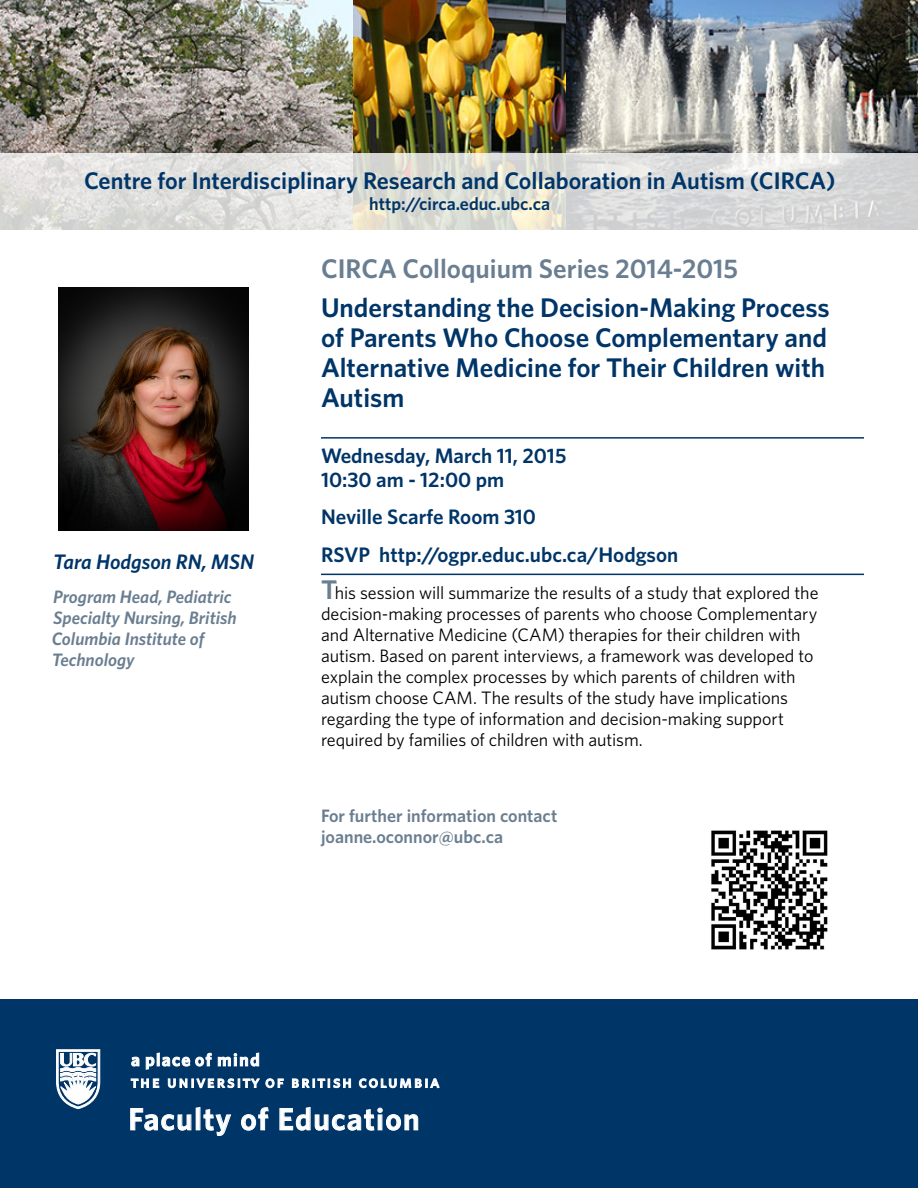
<style>
.page{position:relative;width:918px;height:1188px;background:#fff}
.page>*{position:absolute;margin:0;border:0;box-sizing:border-box;transform-origin:0 0}
.t1{font:600 31.05px "Whitney";letter-spacing:.045em;color:#fff}
.t2{font:600 27px/30px "Whitney";color:#003568}
.t3{font:600 27px "Whitney";color:#6a7e91}
.t4{font:600 24px "Whitney";color:#003568}
.t5{font:600 21px/24px "Whitney";color:#003568}
.t6{font:italic 600 21px "Whitney";color:#003568}
.t7{font:18px/21px "Whitney";letter-spacing:-.005em;color:#000}
.t8{font:italic 600 18px/21px "Whitney";color:#6a7e91}
.t9{font:600 18px/21px "Whitney";color:#6a7e91}
.t10{font:600 18px "Whitney";color:#003568}
.s1{font-weight:600;font-size:27px;color:#6a7e91}
</style>
<div class="page">
<hr style="left:321px;top:437px;width:543px;height:2px;background:#003568">
<hr style="left:321px;top:574px;width:543px;height:1px;background:#003568">
<div style="left:0;top:999px;width:918px;height:189px;background:#003568"></div>
<svg style="left:131px;top:1079px;width:28px;height:9px"></svg>
<svg style="left:168px;top:1079px;width:91px;height:9px"></svg>
<svg style="left:266px;top:1079px;width:17px;height:9px"></svg>
<svg style="left:292px;top:1079px;width:59px;height:9px"></svg>
<svg style="left:359px;top:1079px;width:80px;height:9px"></svg>
<svg style="left:57px;top:1050px;width:43px;height:59px"></svg>
<svg style="left:132px;top:1057px;width:7px;height:9px"></svg>
<svg style="left:146px;top:1052px;width:65px;height:17px"></svg>
<svg style="left:218px;top:1053px;width:41px;height:13px"></svg>
<svg style="left:131px;top:1107px;width:100px;height:29px"></svg>
<svg style="left:242px;top:1108px;width:26px;height:22px"></svg>
<svg style="left:280px;top:1107px;width:138px;height:23px"></svg>
<img style="left:352px;top:0;width:214px;height:153px">
<img style="left:566px;top:0;width:352px;height:153px">
<img style="left:0;top:0;width:352px;height:153px">
<svg style="left:0;top:153px;width:918px;height:76px;background:#dededa"></svg>
<img style="left:711px;top:830px;width:117px;height:120px">
<img style="left:59px;top:288px;width:189px;height:243px">
<h3 class="t4" style="left:84px;top:166px;width:753px">Centre for Interdisciplinary Research and Collaboration in Autism (CIRCA)</h3>
<p class="t10" style="left:369px;top:193px;width:182px">http://circa.educ.ubc.ca</p>
<p class="t6" style="left:53px;top:548px;width:202px">Tara Hodgson RN, MSN</p>
<p class="t8" style="left:52px;top:586px;width:186px">Program Head, Pediatric<br>Specialty Nursing, British<br>Columbia Institute of<br>Technology</p>
<h2 class="t3" style="left:321px;top:252px;width:419px">CIRCA Colloquium Series 2014-2015</h2>
<h2 class="t2" style="left:321px;top:292px;width:510px">Understanding the Decision-Making Process of Parents Who Choose Complementary and Alternative Medicine for Their Children with Autism</h2>
<p class="t5" style="left:321px;top:443px;width:247px">Wednesday, March 11, 2015<br>10:30 am - 12:00 pm</p>
<p class="t5" style="left:321px;top:498px;width:359px;line-height:37.5px">Neville Scarfe Room 310<br>RSVP http://ogpr.educ.ubc.ca/Hodgson</p>
<p class="t7" style="left:321px;top:582px;width:499px"><span class="s1">T</span>his session will summarize the results of a study that explored the decision-making processes of parents who choose Complementary and Alternative Medicine (CAM) therapies for their children with autism. Based on parent interviews, a framework was developed to explain the complex processes by which parents of children with autism choose CAM. The results of the study have implications regarding the type of information and decision-making support required by families of children with autism.</p>
<p class="t9" style="left:321px;top:805px;width:238px">For further information contact joanne.oconnor@ubc.ca</p>
<h1 class="t1" style="left:128px;top:1098px;width:293px">Faculty of Education</h1>
</div>
